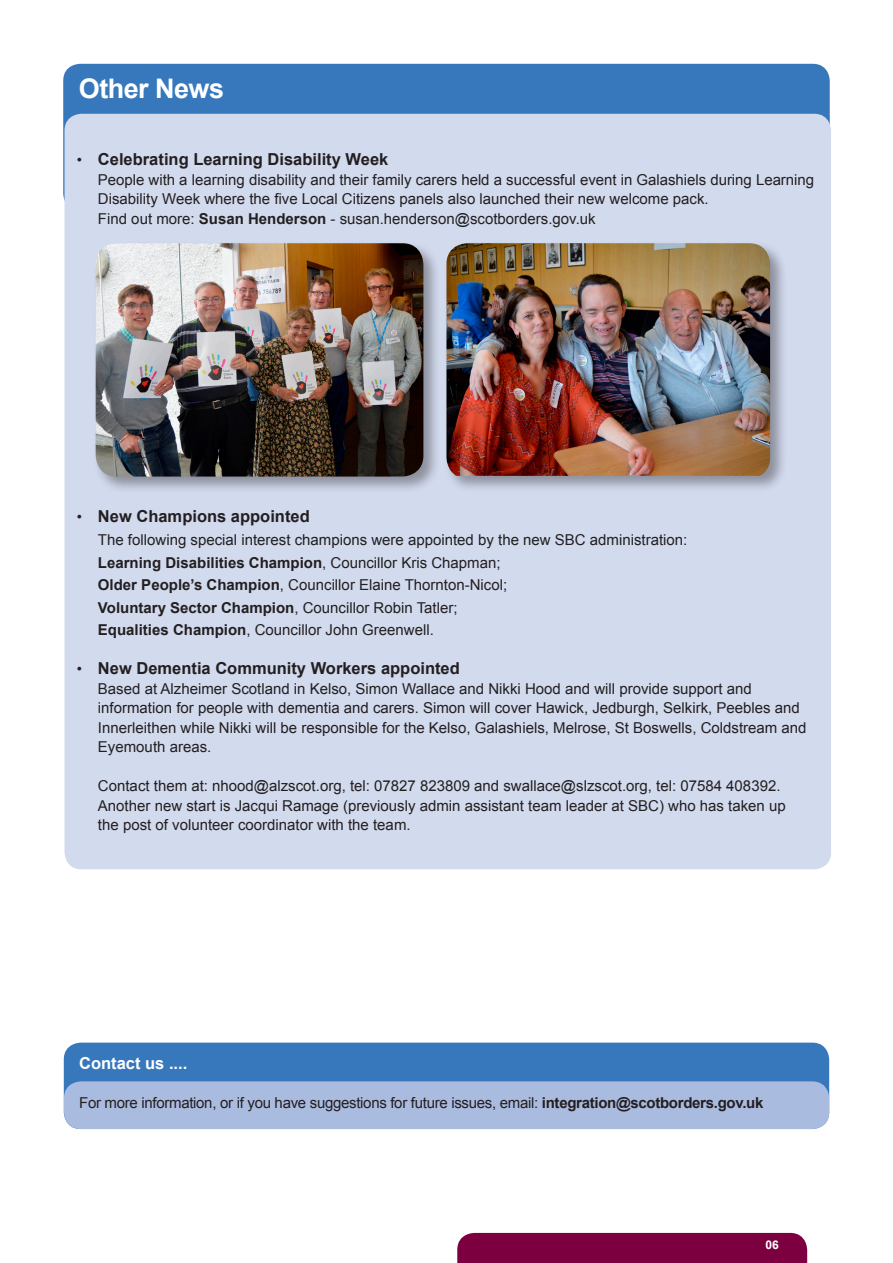
<style>
.page{position:relative;width:893px;height:1263px;background:#fff}
.page>*{position:absolute;margin:0;border:0;box-sizing:border-box;transform-origin:0 0}
.t1{font:700 27px "Arial";letter-spacing:-.02em;color:#fff}
.t2{font:700 16.5px "Arial";color:#231f20}
.t3{font:700 16.5px "Arial";color:#fff}
.t4{font:15px/19.5px "Arial";color:#231f20}
.t5{font:700 15px "Arial";color:#231f20}
.t6{font:15px "Arial";letter-spacing:-.02em;color:#231f20}
.t7{font:700 12px "Arial";color:#fff}
.s1{font-weight:400;font-size:15px}
.s2{font-weight:700}
.s3{font-weight:400}
</style>
<div class="page">
<div style="left:457px;top:1233px;width:350px;height:30px;background:#7c0040"></div>
<div style="left:63px;top:64px;width:767px;height:146px;background:#3778bd;border-radius:17px"></div>
<div style="left:64px;top:1042px;width:765px;height:87px;background:#3778bd;border-radius:17px"></div>
<div style="left:64px;top:1081px;width:765px;height:48px;background:#aabbe0;border-radius:17px"></div>
<div style="left:65px;top:114px;width:766px;height:755px;background:#d2daee;border-radius:17px"></div>
<div style="left:93px;top:241px;width:348px;height:253px;background:#231f20;opacity:.4"></div>
<img style="left:96px;top:243px;width:327px;height:234px">
<div style="left:444px;top:241px;width:343px;height:252px;background:#231f20;opacity:.4"></div>
<img style="left:446px;top:243px;width:324px;height:233px">
<p class="t1" style="left:79px;top:71px;width:147px">Other News</p>
<p class="t2" style="left:77px;top:149px;width:313px"><span class="s1">•</span> Celebrating Learning Disability Week</p>
<p class="t4" style="left:98px;top:170px;width:718px">People with a learning disability and their family carers held a successful event in Galashiels during Learning<br>Disability Week where the five Local Citizens panels also launched their new welcome pack.</p>
<p class="t4" style="left:98px;top:209px;width:499px">Find out more: <span class="s2">Susan Henderson</span> - susan.henderson@scotborders.gov.uk</p>
<p class="t2" style="left:77px;top:506px;width:234px"><span class="s1">•</span> New Champions appointed</p>
<p class="t4" style="left:98px;top:530px;width:591px">The following special interest champions were appointed by the new SBC administration:</p>
<p class="t5" style="left:98px;top:552px;width:404px">Learning Disabilities Champion<span class="s3">, Councillor Kris Chapman;</span></p>
<p class="t4" style="left:98px;top:575px;width:411px"><span class="s2">Older People’s Champion</span>, Councillor Elaine Thornton-Nicol;</p>
<p class="t5" style="left:98px;top:597px;width:361px">Voluntary Sector Champion<span class="s3">, Councillor Robin Tatler;</span></p>
<p class="t4" style="left:98px;top:620px;width:337px"><span class="s2">Equalities Champion</span>, Councillor John Greenwell.</p>
<p class="t2" style="left:77px;top:657px;width:384px"><span class="s1">•</span> New Dementia Community Workers appointed</p>
<p class="t4" style="left:98px;top:679px;width:710px">Based at Alzheimer Scotland in Kelso, Simon Wallace and Nikki Hood and will provide support and information for people with dementia and carers. Simon will cover Hawick, Jedburgh, Selkirk, Peebles and Innerleithen while Nikki will be responsible for the Kelso, Galashiels, Melrose, St Boswells, Coldstream and Eyemouth areas.</p>
<p class="t4" style="left:98px;top:776px;width:684px">Contact them at: nhood@alzscot.org, tel: 07827 823809 and swallace@slzscot.org, tel: 07584 408392.</p>
<p class="t4" style="left:98px;top:796px;width:689px">Another new start is Jacqui Ramage (previously admin assistant team leader at SBC) who has taken up the post of volunteer coordinator with the team.</p>
<p class="t3" style="left:79px;top:1052px;width:110px">Contact us ....</p>
<p class="t6" style="left:79px;top:1093px;width:686px">For more information, or if you have suggestions for future issues, email: <span class="s2">integration@scotborders.gov.uk</span></p>
<p class="t7" style="left:765px;top:1237px;width:15px">06</p>
</div>
